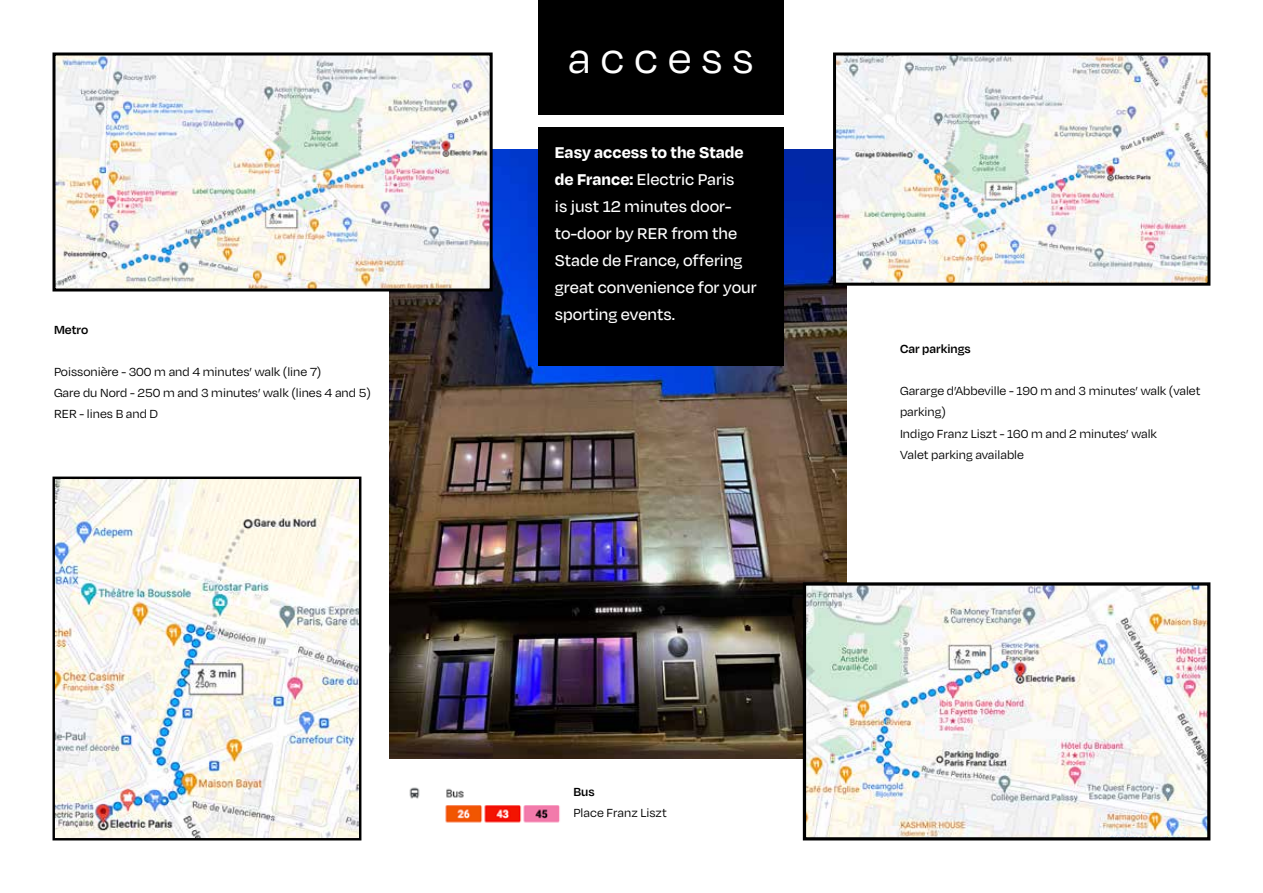
<style>
.page{position:relative;width:1263px;height:893px;background:#fff}
.page>*{position:absolute;margin:0;border:0;box-sizing:border-box;transform-origin:0 0}
.t1{font:47.4px "Degular";letter-spacing:.2em;color:#fff}
.t2{font:500 18px/27px "Degular";color:#fff}
.t3{font:13.5px/21px "Degular";color:#000}
.t4{font:600 13.5px "Degular";color:#000}
.s1{font-weight:700}
</style>
<div class="page">
<img style="left:390px;top:150px;width:456px;height:608px">
<img style="left:837px;top:57px;width:369px;height:225px">
<div style="left:833px;top:53px;width:377px;height:233px;border:3px solid #000"></div>
<img style="left:807px;top:586px;width:399px;height:250px">
<div style="left:803px;top:582px;width:407px;height:258px;border:3px solid #000"></div>
<img style="left:56px;top:56px;width:433px;height:231px">
<div style="left:52px;top:52px;width:441px;height:239px;border:3px solid #000"></div>
<img style="left:409px;top:787px;width:151px;height:36px">
<img style="left:55px;top:480px;width:303px;height:357px">
<div style="left:52px;top:477px;width:309px;height:363px;border:2px solid #000"></div>
<div style="left:538px;top:128px;width:245px;height:238px;background:#000"></div>
<div style="left:538px;top:0;width:245px;height:114px;background:#000"></div>
<p class="t4" style="left:54px;top:322px;width:36px">Metro</p>
<p class="t3" style="left:54px;top:361px;width:318px">Poissonière - 300 m and 4 minutes’ walk (line 7)<br>Gare du Nord - 250 m and 3 minutes’ walk (lines 4 and 5)<br>RER - lines B and D</p>
<h1 class="t1" style="left:568px;top:30px;width:187px">access</h1>
<h2 class="t2" style="left:555px;top:138px;width:203px"><span class="s1">Easy access to the Stade de France:</span> Electric Paris<br>is just 12 minutes door&shy;to-door by RER from the<br>Stade de France, offering great convenience for your sporting events.</h2>
<p class="t4" style="left:573px;top:783px;width:23px">Bus</p>
<p class="t3" style="left:573px;top:802px;width:95px">Place Franz Liszt</p>
<p class="t4" style="left:900px;top:341px;width:72px">Car parkings</p>
<p class="t3" style="left:900px;top:380px;width:302px">Gararge d’Abbeville - 190 m and 3 minutes’ walk (valet parking)<br>Indigo Franz Liszt - 160 m and 2 minutes’ walk<br>Valet parking available</p>
</div>
